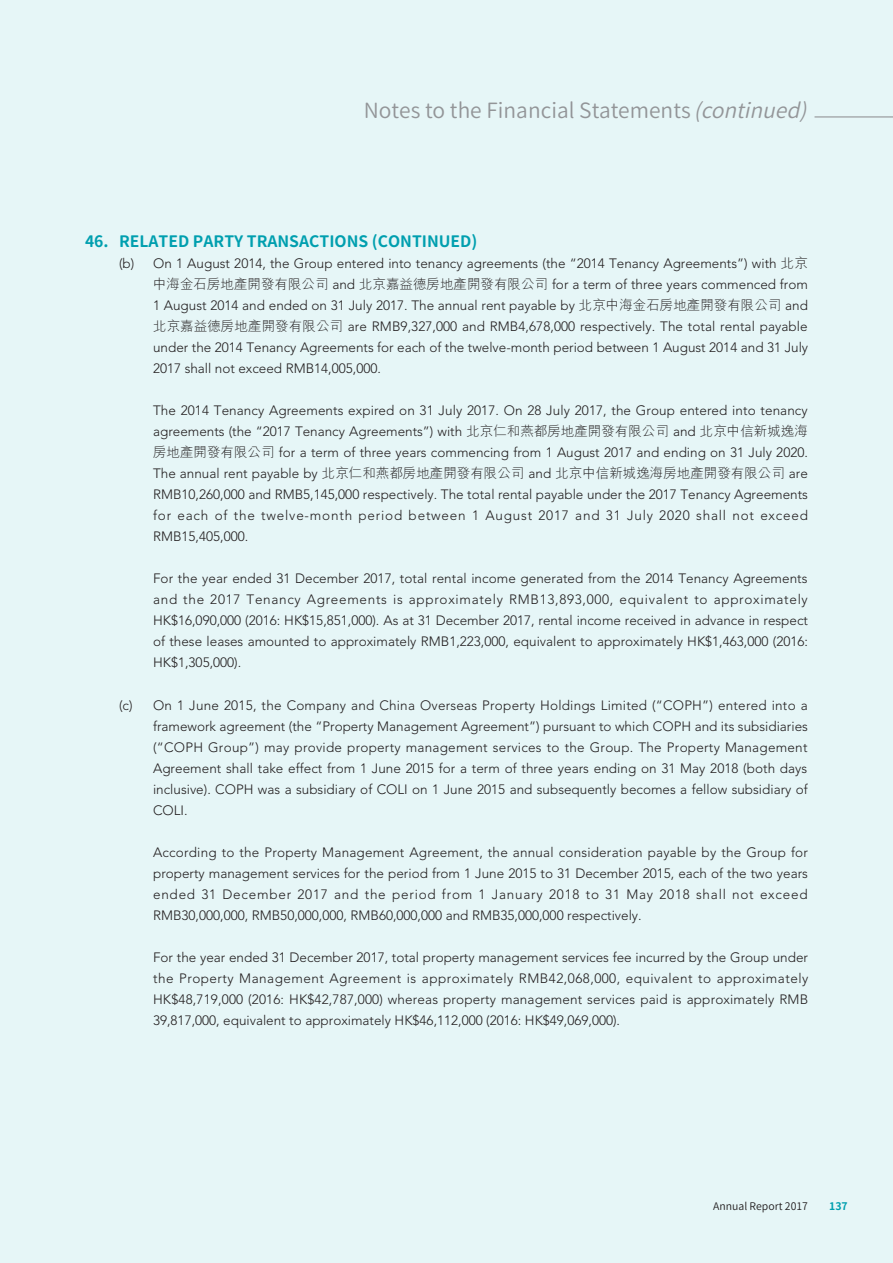
<style>
.page{position:relative;width:893px;height:1263px;background:#e6f6f7}
.page>*{position:absolute;margin:0;border:0;box-sizing:border-box;transform-origin:0 0}
.t1{font:21px "Gen Jyuu Gothic L";color:#939598}
._01_H1{font:700 15.75px "Gen Jyuu Gothic L";color:#009faf}
._00_txt{font:300 13.5px/21px "Avenir LT Std";color:#231f20;text-align:justify}
.t2{font:10.5px "Gen Jyuu Gothic L";color:#231f20}
.t3{font:700 10.5px "Gen Jyuu Gothic L";color:#009faf}
.s1{font-style:italic}
.s2{font-family:"M Hei HK"}
</style>
<div class="page">
<hr style="left:815px;top:116px;width:78px;height:1px;background:#939598">
<h1 class="t1" style="left:364px;top:95px;width:450px">Notes to the Financial Statements <span class="s1">(continued)</span></h1>
<p class="_01_H1" style="left:85px;top:230px;width:394px">46. RELATED PARTY TRANSACTIONS (CONTINUED)</p>
<p class="_00_txt" style="left:153px;top:253px;width:657px;text-indent:-34px">(b) On 1 August 2014, the Group entered into tenancy agreements (the “2014 Tenancy Agreements”) with <span class="s2">北京中海金石房地產開發有限公司</span> and <span class="s2">北京嘉益德房地產開發有限公司</span> for a term of three years commenced from 1 August 2014 and ended on 31 July 2017. The annual rent payable by <span class="s2">北京中海金石房地產開發有限公司</span> and<span class="s2">北京嘉益德房地產開發有限公司</span> are RMB9,327,000 and RMB4,678,000 respectively. The total rental payable under the 2014 Tenancy Agreements for each of the twelve-month period between 1 August 2014 and 31 July 2017 shall not exceed RMB14,005,000.</p>
<p class="_00_txt" style="left:153px;top:400px;width:656px">The 2014 Tenancy Agreements expired on 31 July 2017. On 28 July 2017, the Group entered into tenancy agreements (the “2017 Tenancy Agreements”) with <span class="s2">北京仁和燕都房地產開發有限公司</span> and <span class="s2">北京中信新城逸海房地產開發有限公司</span> for a term of three years commencing from 1 August 2017 and ending on 31 July 2020.<br>The annual rent payable by <span class="s2">北京仁和燕都房地產開發有限公司</span> and <span class="s2">北京中信新城逸海房地產開發有限公司</span> are RMB10,260,000 and RMB5,145,000 respectively. The total rental payable under the 2017 Tenancy Agreements for each of the twelve-month period between 1 August 2017 and 31 July 2020 shall not exceed RMB15,405,000.</p>
<p class="_00_txt" style="left:153px;top:568px;width:656px">For the year ended 31 December 2017, total rental income generated from the 2014 Tenancy Agreements and the 2017 Tenancy Agreements is approximately RMB13,893,000, equivalent to approximately HK$16,090,000 (2016: HK$15,851,000). As at 31 December 2017, rental income received in advance in respect of these leases amounted to approximately RMB1,223,000, equivalent to approximately HK$1,463,000 (2016:<br>HK$1,305,000).</p>
<p class="_00_txt" style="left:153px;top:694px;width:656px;text-indent:-34px">(c) On 1 June 2015, the Company and China Overseas Property Holdings Limited (“COPH”) entered into a framework agreement (the “Property Management Agreement”) pursuant to which COPH and its subsidiaries (“COPH Group”) may provide property management services to the Group. The Property Management Agreement shall take effect from 1 June 2015 for a term of three years ending on 31 May 2018 (both days inclusive). COPH was a subsidiary of COLI on 1 June 2015 and subsequently becomes a fellow subsidiary of COLI.</p>
<p class="_00_txt" style="left:153px;top:841px;width:656px">According to the Property Management Agreement, the annual consideration payable by the Group for property management services for the period from 1 June 2015 to 31 December 2015, each of the two years ended 31 December 2017 and the period from 1 January 2018 to 31 May 2018 shall not exceed RMB30,000,000, RMB50,000,000, RMB60,000,000 and RMB35,000,000 respectively.</p>
<p class="_00_txt" style="left:153px;top:946px;width:657px">For the year ended 31 December 2017, total property management services fee incurred by the Group under the Property Management Agreement is approximately RMB42,068,000, equivalent to approximately HK$48,719,000 (2016: HK$42,787,000) whereas property management services paid is approximately RMB 39,817,000, equivalent to approximately HK$46,112,000 (2016: HK$49,069,000).</p>
<p class="t2" style="left:713px;top:1199px;width:96px">Annual Report 2017</p>
<p class="t3" style="left:829px;top:1199px;width:20px">137</p>
</div>
